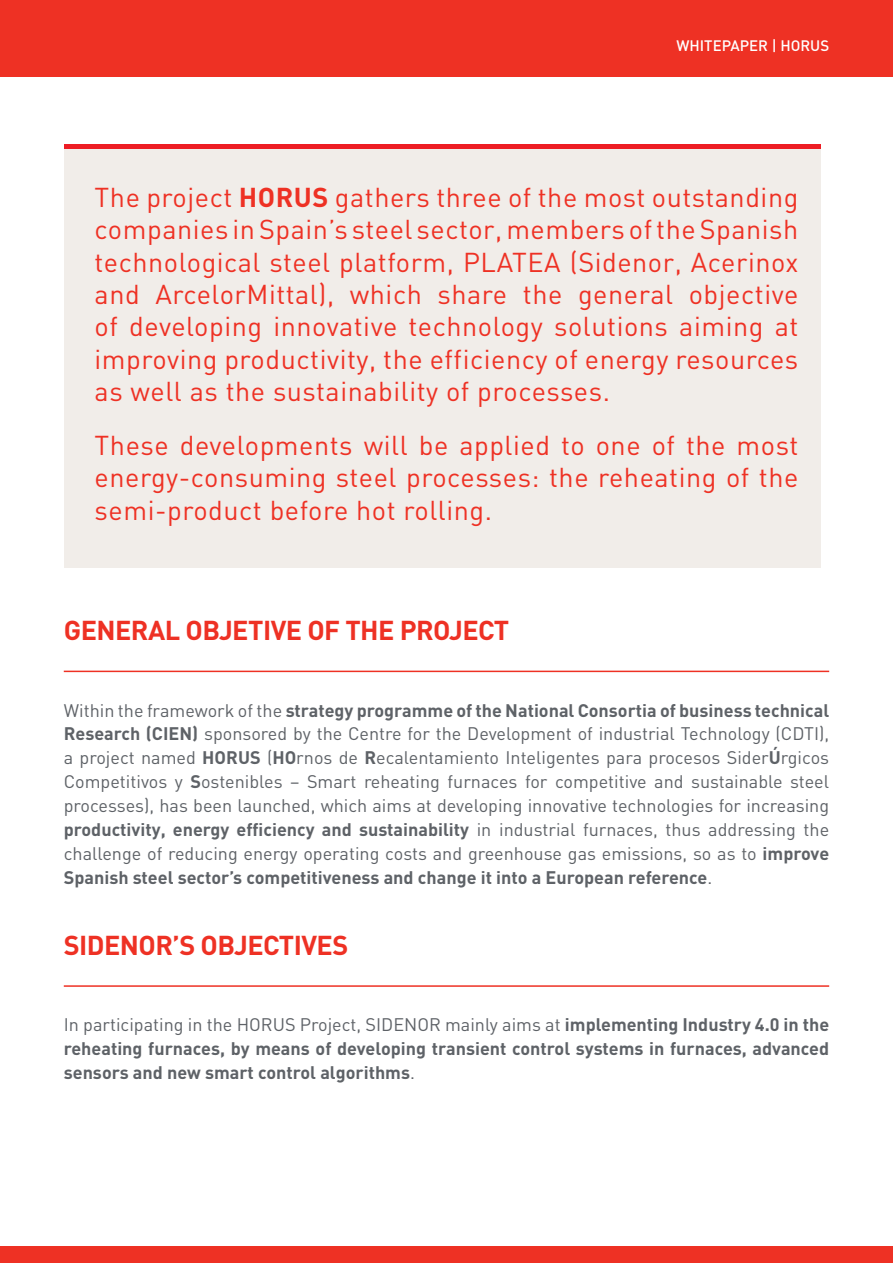
<style>
.page{position:relative;width:893px;height:1263px;background:#fff}
.page>*{position:absolute;margin:0;border:0;box-sizing:border-box;transform-origin:0 0}
.t1{font:27px/32.4px "DIN";letter-spacing:.02em;color:#ee3124;text-align:justify}
.t2{font:700 27px "DIN";letter-spacing:-.02em;color:#ee3124}
.t3{font:18px/24px "DIN";color:#5e6267;text-align:justify}
.t4{font:700 18px/24px "DIN";color:#5e6267;text-align:justify}
.t5{font:500 15px "DIN";color:#fff}
.s1{font-weight:700}
.s2{font-weight:400}
</style>
<div class="page">
<div style="left:64px;top:144px;width:757px;height:424px;background:#f1ede9"></div>
<div style="left:64px;top:144px;width:757px;height:5px;background:#ed1d24"></div>
<div style="left:0;top:0;width:893px;height:77px;background:#ee3124"></div>
<div style="left:0;top:1246px;width:893px;height:17px;background:#ee3124"></div>
<hr style="left:64px;top:671px;width:765px;height:1px;background:#ee3124">
<hr style="left:64px;top:985px;width:765px;height:2px;background:#ee3124">
<p class="t5" style="left:676px;top:36px;width:154px">WHITEPAPER | H ORUS</p>
<p class="t1" style="left:95px;top:180px;width:705px">The project <span class="s1">HORUS</span> gathers three of the most outstanding companies in Spain’s steel sector, members of the Spanish technological steel platform, PLATEA (Sidenor, Acerinox and ArcelorMittal), which share the general objective of developing innovative technology solutions aiming at improving productivity, the efficiency of energy resources as well as the sustainability of processes.</p>
<h1 class="t1" style="left:95px;top:428px;width:705px">These developments will be applied to one of the most energy-consuming steel processes: the reheating of the semi-product before hot rolling.</h1>
<h1 class="t2" style="left:64px;top:613px;width:447px">GENERAL OBJETIVE OF THE PROJECT</h1>
<p class="t3" style="left:64px;top:698px;width:767px">Within the framework of the <span class="s1">strategy programme of the National Consortia of business technical Research (CIEN)</span> sponsored by the Centre for the Development of industrial Technology (CDTI), a project named <span class="s1">HORUS</span> (<span class="s1">HO</span>rnos de <span class="s1">R</span>ecalentamiento Inteligentes para procesos Sider<span class="s1">Ú</span>rgicos Competitivos y <span class="s1">S</span>ostenibles – Smart reheating furnaces for competitive and sustainable steel processes), has been launched, which aims at developing innovative technologies for increasing <span class="s1">productivity, energy efficiency and sustainability</span> in industrial furnaces, thus addressing the challenge of reducing energy operating costs and greenhouse gas emissions, so as to <span class="s1">improve Spanish steel sector’s competitiveness and change it into a European reference</span>.</p>
<h1 class="t2" style="left:64px;top:928px;width:286px">SIDENOR’S OBJECTIVES</h1>
<p class="t4" style="left:64px;top:1012px;width:767px"><span class="s2">In participating in the HORUS Project, SIDENOR mainly aims at</span> implementing Industry 4.0 in the reheating furnaces, by means of developing transient control systems in furnaces, advanced sensors and new smart control algorithms<span class="s2">.</span></p>
</div>
